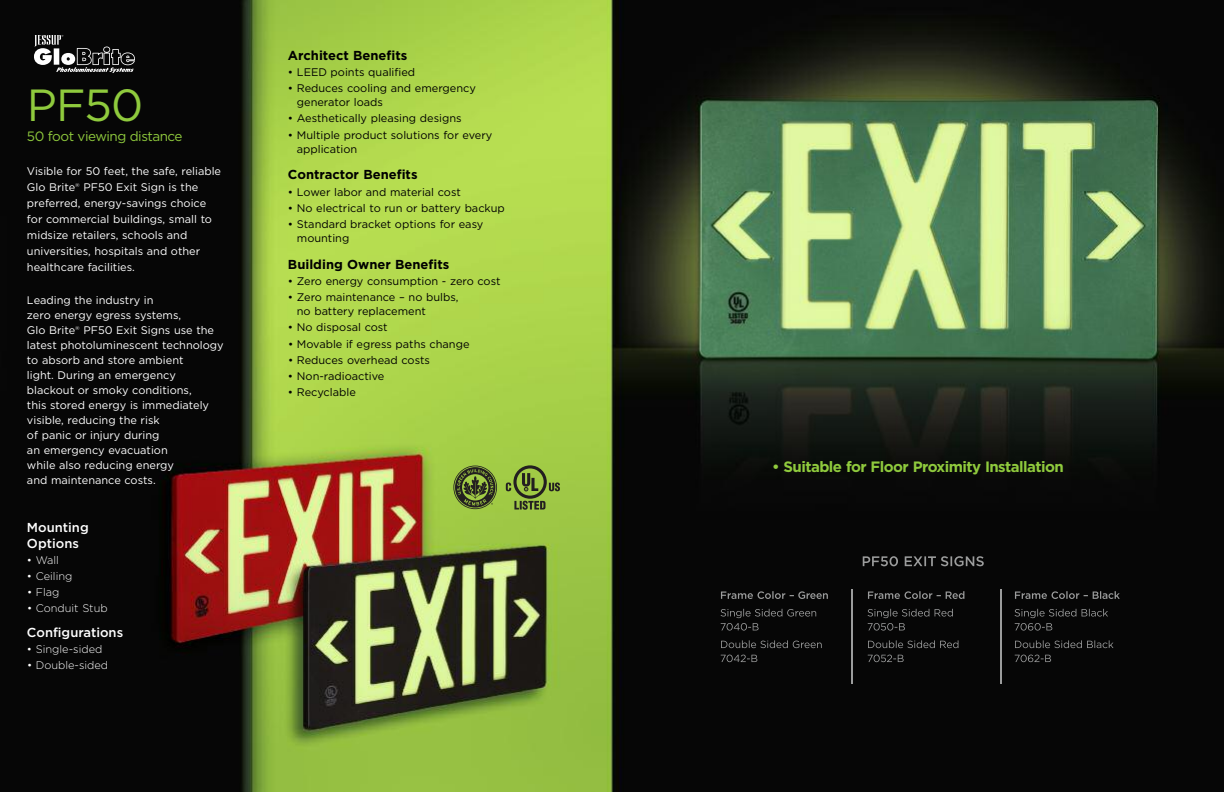
<style>
.page{position:relative;width:1224px;height:792px;background:#fff}
.page>*{position:absolute;margin:0;border:0;box-sizing:border-box;transform-origin:0 0}
.t1{font:45px "Gotham";color:#8fca3d}
.t2{font:700 15px "Gotham";letter-spacing:-.035em;color:#8fca3d}
.t3{font:13.5px "Gotham";letter-spacing:-.035em;color:#8fca3d}
.t4{font:700 13px "Gotham";color:#000}
.t5{font:500 13px/16px "Gotham";color:#fff}
.t6{font:11px/15px "Gotham";color:#fff}
.t7{font:11px/14px "Gotham";color:#000}
.t8{font:300 11px "Gotham";color:#fff}
</style>
<div class="page">
<img style="left:0;top:0;width:1224px;height:792px">
<svg style="left:34px;top:35px;width:101px;height:38px;background:#434343"></svg>
<img style="left:1000px;top:590px;width:1px;height:94px">
<img style="left:721px;top:591px;width:64px;height:8px">
<img style="left:790px;top:591px;width:38px;height:8px">
<img style="left:721px;top:609px;width:89px;height:9px">
<img style="left:721px;top:623px;width:38px;height:8px">
<img style="left:721px;top:640px;width:101px;height:8px">
<img style="left:721px;top:655px;width:36px;height:7px">
<img style="left:868px;top:591px;width:64px;height:8px">
<img style="left:937px;top:591px;width:27px;height:8px">
<img style="left:868px;top:609px;width:85px;height:9px">
<img style="left:868px;top:623px;width:37px;height:8px">
<img style="left:868px;top:640px;width:90px;height:8px">
<img style="left:868px;top:655px;width:36px;height:7px">
<img style="left:1015px;top:591px;width:64px;height:8px">
<img style="left:1084px;top:591px;width:36px;height:8px">
<img style="left:1015px;top:609px;width:87px;height:9px">
<img style="left:1015px;top:623px;width:37px;height:8px">
<img style="left:1015px;top:640px;width:98px;height:8px">
<img style="left:1015px;top:655px;width:36px;height:7px">
<img style="left:863px;top:556px;width:73px;height:10px">
<img style="left:941px;top:556px;width:43px;height:10px">
<img style="left:852px;top:590px;width:1px;height:94px">
<svg style="left:506px;top:465px;width:54px;height:45px;background:#7c983a"></svg>
<svg style="left:453px;top:466px;width:44px;height:43px;background:#617432"></svg>
<h1 class="t1" style="left:27px;top:79px;width:118px">PF50</h1>
<p class="t3" style="left:27px;top:128px;width:157px">50 foot viewing distance</p>
<p class="t6" style="left:27px;top:163px;width:196px;line-height:16px">Visible for 50 feet, the safe, reliable Glo Brite<sup>®</sup> PF50 Exit Sign is the preferred, energy-savings choice for commercial buildings, small to midsize retailers, schools and universities, hospitals and other healthcare facilities.</p>
<p class="t6" style="left:27px;top:293px;width:198px">Leading the industry in<br>zero energy egress systems,<br>Glo Brite<sup>®</sup> PF50 Exit Signs use the latest photoluminescent technology to absorb and store ambient<br>light. During an emergency blackout or smoky conditions,<br>this stored energy is immediately visible, reducing the risk<br>of panic or injury during<br>an emergency evacuation<br>while also reducing energy<br>and maintenance costs.</p>
<p class="t5" style="left:27px;top:520px;width:63px">Mounting<br>Options</p>
<p class="t8" style="left:27px;top:554px;width:33px">• Wall</p>
<p class="t8" style="left:27px;top:570px;width:47px">• Ceiling</p>
<p class="t8" style="left:27px;top:586px;width:34px">• Flag</p>
<p class="t8" style="left:27px;top:602px;width:82px">• Conduit Stub</p>
<p class="t5" style="left:27px;top:625px;width:98px">Configurations</p>
<p class="t8" style="left:27px;top:643px;width:77px">• Single-sided</p>
<p class="t8" style="left:27px;top:659px;width:83px">• Double-sided</p>
<p class="t4" style="left:288px;top:48px;width:121px">Architect Benefits</p>
<p class="t7" style="left:288px;top:65px;width:129px">• LEED points qualified</p>
<p class="t7" style="left:297px;top:81px;width:181px;text-indent:-9px">• Reduces cooling and emergency generator loads</p>
<p class="t7" style="left:288px;top:112px;width:175px">• Aesthetically pleasing designs</p>
<p class="t7" style="left:297px;top:128px;width:197px;text-indent:-9px">• Multiple product solutions for every application</p>
<p class="t4" style="left:288px;top:167px;width:131px">Contractor Benefits</p>
<p class="t7" style="left:288px;top:185px;width:174px">• Lower labor and material cost</p>
<p class="t7" style="left:288px;top:201px;width:218px">• No electrical to run or battery backup</p>
<p class="t7" style="left:297px;top:217px;width:188px;text-indent:-9px">• Standard bracket options for easy mounting</p>
<p class="t4" style="left:288px;top:257px;width:163px">Building Owner Benefits</p>
<p class="t7" style="left:288px;top:274px;width:214px">• Zero energy consumption - zero cost</p>
<p class="t7" style="left:297px;top:290px;width:163px;text-indent:-9px">• Zero maintenance – no bulbs, no battery replacement</p>
<p class="t7" style="left:288px;top:321px;width:101px">• No disposal cost</p>
<p class="t7" style="left:288px;top:337px;width:183px">• Movable if egress paths change</p>
<p class="t7" style="left:288px;top:353px;width:143px">• Reduces overhead costs</p>
<p class="t7" style="left:288px;top:369px;width:98px">• Non-radioactive</p>
<p class="t7" style="left:288px;top:385px;width:69px">• Recyclable</p>
<h2 class="t2" style="left:772px;top:458px;width:293px">• Suitable for Floor Proximity Installation</h2>
</div>
